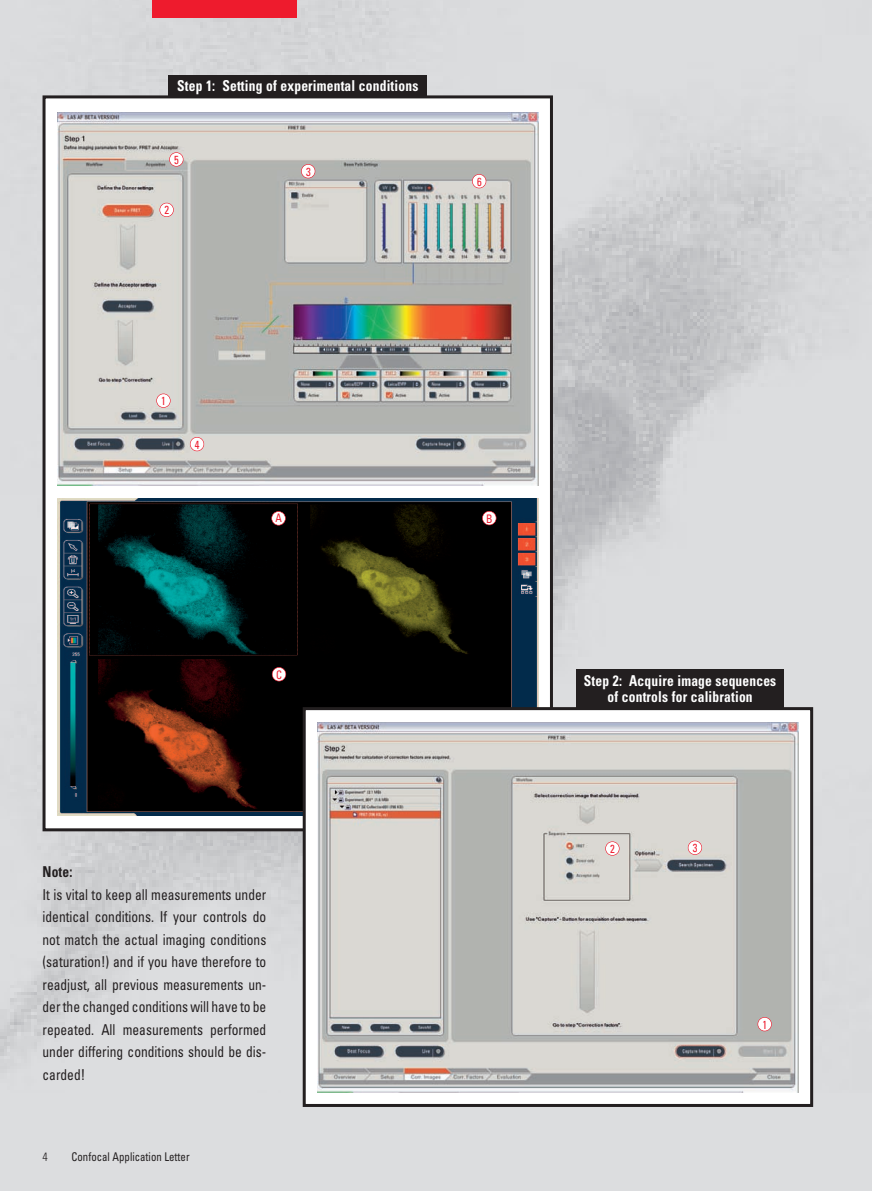
<style>
.page{position:relative;width:872px;height:1191px;background:#dcdddf}
.page>*{position:absolute;margin:0;border:0;box-sizing:border-box;transform-origin:0 0}
.t1{font:condensed 15px/22.5px "Univers";color:#231f20;text-align:justify;scale:.9 1}
.t2{font:700 condensed 15px/16.5px "Univers";letter-spacing:.015em;color:#fff;text-align:center;scale:.9 1}
.t3{font:700 condensed 15px "Univers";color:#231f20;scale:.9 1}
.t4{font:condensed 12px "Univers";color:#231f20;scale:.9 1}
.t5{font:300 condensed 12px "Univers";color:#231f20}
.t6{font:condensed 11.7px "Univers";color:#ee1b2d;scale:.9 1}
</style>
<div class="page">
<img style="left:0;top:0;width:872px;height:1092px">
<div style="left:44px;top:97px;width:507px;height:733px;background:#fff"></div>
<div style="left:43px;top:95px;width:510px;height:736px;border:3px solid #231f20"></div>
<div style="left:168px;top:75px;width:259px;height:21px;background:#231f20"></div>
<img style="left:58px;top:112px;width:480px;height:374px">
<img style="left:57px;top:498px;width:482px;height:317px">
<div style="left:152px;top:1px;width:145px;height:17px;background:#ee1b2d"></div>
<div style="left:272px;top:511px;width:13px;height:14px;background:#fff;border-radius:50%"></div>
<div style="left:271px;top:511px;width:15px;height:14px;border:1px solid #ee1b2d;border-radius:50%"></div>
<div style="left:304px;top:708px;width:507px;height:397px;background:#fff"></div>
<div style="left:303px;top:707px;width:510px;height:400px;border:3px solid #231f20"></div>
<img style="left:317px;top:722px;width:481px;height:370px">
<div style="left:576px;top:669px;width:207px;height:39px;background:#231f20"></div>
<div style="left:482px;top:511px;width:14px;height:14px;background:#fff;border-radius:50%"></div>
<div style="left:482px;top:511px;width:14px;height:14px;border:1px solid #ee1b2d;border-radius:50%"></div>
<div style="left:272px;top:667px;width:14px;height:14px;background:#fff;border-radius:50%"></div>
<div style="left:272px;top:667px;width:14px;height:14px;border:1px solid #ee1b2d;border-radius:50%"></div>
<div style="left:169px;top:153px;width:14px;height:13px;background:#fff;border-radius:50%"></div>
<div style="left:169px;top:152px;width:14px;height:15px;border:1px solid #ee1b2d;border-radius:50%"></div>
<div style="left:160px;top:203px;width:13px;height:14px;background:#fff;border-radius:50%"></div>
<div style="left:159px;top:203px;width:15px;height:14px;border:1px solid #ee1b2d;border-radius:50%"></div>
<div style="left:157px;top:394px;width:13px;height:13px;background:#fff;border-radius:50%"></div>
<div style="left:156px;top:393px;width:15px;height:15px;border:1px solid #ee1b2d;border-radius:50%"></div>
<div style="left:190px;top:437px;width:14px;height:14px;background:#fff;border-radius:50%"></div>
<div style="left:190px;top:437px;width:14px;height:14px;border:1px solid #ee1b2d;border-radius:50%"></div>
<div style="left:301px;top:164px;width:14px;height:14px;background:#fff;border-radius:50%"></div>
<div style="left:301px;top:164px;width:14px;height:14px;border:1px solid #ee1b2d;border-radius:50%"></div>
<div style="left:472px;top:174px;width:14px;height:14px;background:#fff;border-radius:50%"></div>
<div style="left:472px;top:174px;width:14px;height:14px;border:1px solid #ee1b2d;border-radius:50%"></div>
<div style="left:605px;top:841px;width:14px;height:14px;background:#fff;border-radius:50%"></div>
<div style="left:605px;top:841px;width:14px;height:14px;border:1px solid #ee1b2d;border-radius:50%"></div>
<div style="left:758px;top:1017px;width:13px;height:14px;background:#fff;border-radius:50%"></div>
<div style="left:757px;top:1017px;width:15px;height:14px;border:1px solid #ee1b2d;border-radius:50%"></div>
<div style="left:688px;top:841px;width:14px;height:13px;background:#fff;border-radius:50%"></div>
<div style="left:688px;top:840px;width:14px;height:15px;border:1px solid #ee1b2d;border-radius:50%"></div>
<p class="t2" style="left:177px;top:79px;width:269px">Step 1: Setting of experimental conditions</p>
<p class="t6" style="left:174px;top:155px;width:7px">5</p>
<p class="t6" style="left:164px;top:205px;width:7px">2</p>
<p class="t6" style="left:306px;top:167px;width:7px">3</p>
<p class="t6" style="left:477px;top:177px;width:7px">6</p>
<p class="t6" style="left:161px;top:396px;width:7px">1</p>
<p class="t6" style="left:195px;top:439px;width:7px">4</p>
<p class="t6" style="left:275px;top:513px;width:9px">A</p>
<p class="t6" style="left:276px;top:670px;width:8px">C</p>
<p class="t6" style="left:486px;top:513px;width:9px">B</p>
<p class="t3" style="left:43px;top:865px;width:35px">Note:</p>
<p class="t1" style="left:43px;top:884px;width:250px">It is vital to keep all measurements under identical conditions. If your controls do not match the actual imaging conditions (saturation!) and if you have therefore to readjust, all previous measurements un&shy;der the changed conditions will have to be repeated. All measurements performed under differing conditions should be dis&shy;carded!</p>
<p class="t5" style="left:43px;top:1149px;width:7px">4</p>
<p class="t4" style="left:72px;top:1151px;width:133px">Confocal Application Letter</p>
<p class="t2" style="left:584px;top:673px;width:215px">Step 2: Acquire image sequences of controls for calibration</p>
<p class="t6" style="left:610px;top:844px;width:7px">2</p>
<p class="t6" style="left:693px;top:843px;width:7px">3</p>
<p class="t6" style="left:762px;top:1019px;width:7px">1</p>
</div>
